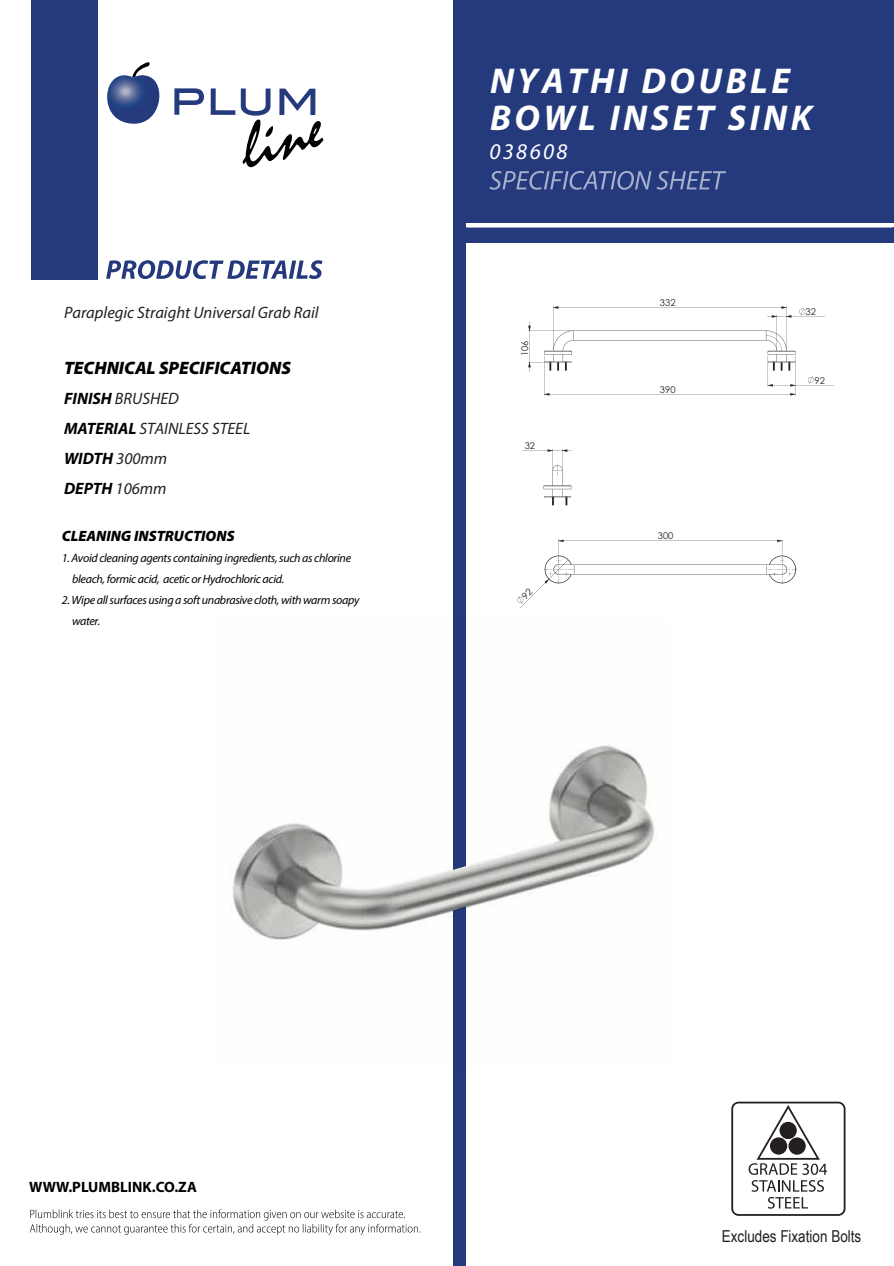
<style>
.page{position:relative;width:894px;height:1266px;background:#fff}
.page>*{position:absolute;margin:0;border:0;box-sizing:border-box;transform-origin:0 0}
.t1{font:italic 700 36px/37.2px "Myriad Pro";letter-spacing:.1em;color:#fff}
.t2{font:italic 22.5px "Myriad Pro";letter-spacing:.105em;color:#fff}
.t3{font:italic 900 18px "Myriad Pro";color:#010101}
.t4{font:italic 16.5px/30px "Myriad Pro";color:#231f20}
.t5{font:16.5px "Arial Narrow";color:#231f20}
.t6{font:italic 900 15px "Myriad Pro";color:#010101}
.t7{font:700 15px "Myriad Pro";color:#010101}
.t8{font:italic 12px/21px "Myriad Pro";letter-spacing:-.025em;color:#010101}
.t9{font:9.3px "Century Gothic";color:#231f20}
.s1{font-weight:700;color:#010101}
</style>
<div class="page">
<div style="left:453px;top:0;width:13px;height:1265px;background:#253a7d"></div>
<div style="left:461px;top:0;width:433px;height:222px;background:#253a7d"></div>
<div style="left:461px;top:228px;width:433px;height:15px;background:#253a7d"></div>
<svg style="left:489px;top:171px;width:237px;height:19px"></svg>
<svg style="left:106px;top:260px;width:217px;height:19px"></svg>
<svg style="left:30px;top:1209px;width:390px;height:26px"></svg>
<svg style="left:174px;top:88px;width:30px;height:27px"></svg>
<svg style="left:211px;top:88px;width:24px;height:27px"></svg>
<svg style="left:241px;top:89px;width:82px;height:78px"></svg>
<svg style="left:107px;top:62px;width:53px;height:62px"></svg>
<div style="left:31px;top:0;width:66px;height:279px;background:#253a7d"></div>
<svg style="left:731px;top:1102px;width:114px;height:114px"></svg>
<img style="left:231px;top:745px;width:424px;height:195px">
<svg style="left:522px;top:306px;width:303px;height:236px"></svg>
<svg style="left:517px;top:555px;width:280px;height:53px"></svg>
<h3 class="t4" style="left:64px;top:298px;width:256px">Paraplegic Straight Universal Grab Rail</h3>
<h3 class="t3" style="left:64px;top:356px;width:228px">TECHNICAL SPECIFICATIONS</h3>
<h3 class="t4" style="left:64px;top:383px;width:188px"><span class="s1">FINISH</span> BRUSHED<br><span class="s1">MATERIAL</span> STAINLESS STEEL<br><span class="s1">WIDTH</span> 300mm<br><span class="s1">DEPTH</span> 106mm</h3>
<p class="t6" style="left:62px;top:526px;width:174px">CLEANING INSTRUCTIONS</p>
<p class="t8" style="left:72px;top:547px;width:281px;text-indent:-10px">1. Avoid cleaning agents containing ingredients, such as chlorine bleach, formic acid, acetic or Hydrochloric acid.</p>
<p class="t8" style="left:72px;top:589px;width:289px;text-indent:-10px">2. Wipe all surfaces using a soft unabrasive cloth, with warm soapy water.</p>
<h1 class="t1" style="left:490px;top:61px;width:323px">NYATHI DOUBLE<br>BOWL INSET SINK</h1>
<h2 class="t2" style="left:489px;top:137px;width:80px">038608</h2>
<p class="t9" style="left:519px;top:356px;width:17px;rotate:-90deg">106</p>
<p class="t9" style="left:525px;top:440px;width:12px">32</p>
<p class="t9" style="left:660px;top:297px;width:17px">332</p>
<p class="t9" style="left:660px;top:384px;width:17px">390</p>
<p class="t9" style="left:658px;top:530px;width:17px">300</p>
<p class="t9" style="left:805px;top:306px;width:12px">32</p>
<p class="t9" style="left:814px;top:375px;width:12px">92</p>
<p class="t7" style="left:29px;top:1177px;width:169px">WWW.PLUMBLINK.CO.ZA</p>
<h3 class="t5" style="left:722px;top:1224px;width:141px">Excludes Fixation Bolts</h3>
</div>
